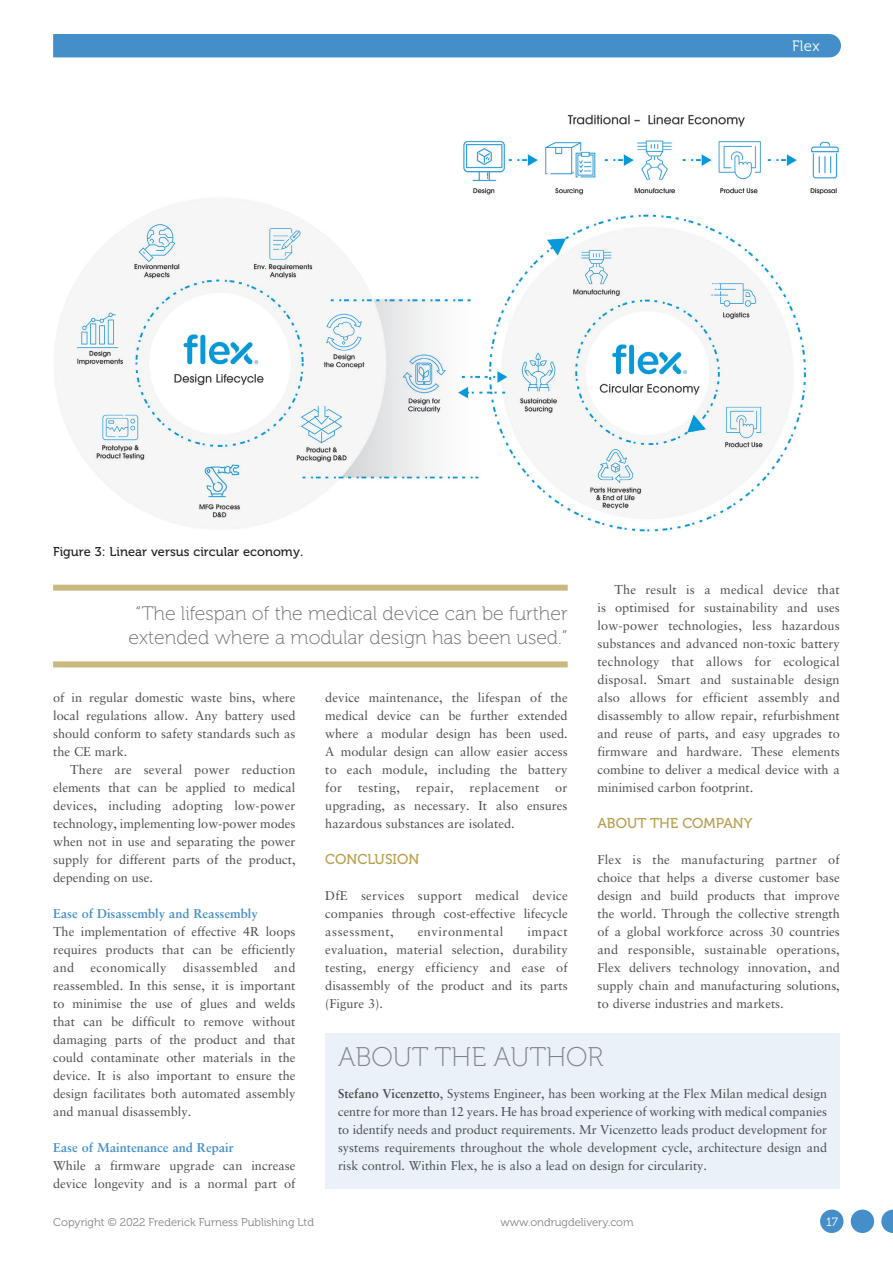
<style>
.page{position:relative;width:893px;height:1263px;background:#fff}
.page>*{position:absolute;margin:0;border:0;box-sizing:border-box;transform-origin:0 0}
.MF_Boxed_text_title{font:27px "Museo 100";color:#808285}
.MF_pullquote{font:19.5px/24px "Museo 100";color:#6c6d70;text-align:center}
.t1{font:15px "Museo 300";color:#fff}
.MF_Xhead{font:14.25px "Museo 500";color:#b6a04f}
.MF_body_no_indent{font:12.75px/18px "Sabon LT Std";color:#4b4c4d;text-align:justify}
.MF_body{font:12.75px/18px "Sabon LT Std";color:#4b4c4d;text-align:justify}
.MF_subhead{font:700 12.75px "Sabon LT Std";color:#448fc9}
.MF_Captions{font:12.75px "Museo 500";letter-spacing:.005em;color:#231f20}
.MF_body_no_indent-2{font:12.75px "Sabon LT Std";letter-spacing:.025em;color:#4b4c4d}
.MF_body_no_indent-3{font:12.75px "Sabon LT Std";letter-spacing:.04em;color:#4b4c4d}
.t2{font:12px "Museo 300";color:#fff}
.t3{font:11.25px "Museo 300";color:#808285}
.s1{font-weight:700}
</style>
<div class="page">
<div style="left:53px;top:34px;width:788px;height:23px;background:#448fc9"></div>
<div style="left:325px;top:1033px;width:515px;height:155px;background:#eaf1f9"></div>
<div style="left:53px;top:585px;width:515px;height:6px;background:#cab87e"></div>
<div style="left:53px;top:661px;width:515px;height:6px;background:#cab87e"></div>
<img style="left:54px;top:114px;width:785px;height:418px">
<svg style="left:881px;top:1209px;width:12px;height:24px"></svg>
<div style="left:851px;top:1209px;width:23px;height:24px;background:#448fc9;border-radius:50%"></div>
<div style="left:820px;top:1209px;width:23px;height:24px;background:#448fc9;border-radius:50%"></div>
<p class="MF_Captions" style="left:53px;top:545px;width:251px">Figure 3: Linear versus circular economy.</p>
<p class="t1" style="left:792px;top:37px;width:29px">Flex</p>
<p class="MF_body" style="left:597px;top:580px;width:244px;text-indent:17px">The result is a medical device that is optimised for sustainability and uses low-power technologies, less hazardous substances and advanced non-toxic battery technology that allows for ecological disposal. Smart and sustainable design also allows for efficient assembly and disassembly to allow repair, refurbishment and reuse of parts, and easy upgrades to firmware and hardware. These elements combine to deliver a medical device with a minimised carbon footprint.</p>
<p class="MF_Xhead" style="left:597px;top:815px;width:156px">ABOUT THE COMPANY</p>
<p class="MF_body_no_indent" style="left:597px;top:850px;width:244px">Flex is the manufacturing partner of choice that helps a diverse customer base design and build products that improve the world. Through the collective strength of a global workforce across 30 countries and responsible, sustainable operations, Flex delivers technology innovation, and supply chain and manufacturing solutions, to diverse industries and markets.</p>
<p class="MF_pullquote" style="left:129px;top:602px;width:441px">“The lifespan of the medical device can be further extended where a modular design has been used.”</p>
<p class="MF_body_no_indent" style="left:53px;top:688px;width:244px">of in regular domestic waste bins, where local regulations allow. Any battery used should conform to safety standards such as the CE mark.</p>
<p class="MF_body" style="left:53px;top:760px;width:244px;text-indent:17px">There are several power reduction elements that can be applied to medical devices, including adopting low-power technology, implementing low-power modes when not in use and separating the power supply for different parts of the product, depending on use.</p>
<p class="MF_subhead" style="left:53px;top:906px;width:206px">Ease of Disassembly and Reassembly</p>
<p class="MF_body_no_indent" style="left:53px;top:922px;width:244px">The implementation of effective 4R loops requires products that can be efficiently and</p>
<p class="MF_body_no_indent" style="left:325px;top:688px;width:244px">device maintenance, the lifespan of the medical device can be further extended where a modular design has been used.<br>A modular design can allow easier access to each module, including the battery for testing, repair, replacement or upgrading, as necessary. It also ensures hazardous substances are isolated.</p>
<p class="MF_Xhead" style="left:325px;top:851px;width:96px">CONCLUSION</p>
<p class="MF_body_no_indent" style="left:325px;top:886px;width:244px">DfE services support medical device companies through cost-effective lifecycle assessment,</p>
<p class="MF_body_no_indent-3" style="left:418px;top:924px;width:87px">environmental</p>
<p class="MF_body_no_indent" style="left:325px;top:922px;width:244px;text-indent:202px">impact evaluation, material selection, durability testing, energy efficiency and ease of disassembly of the product and its parts (Figure 3).</p>
<p class="MF_body_no_indent" style="left:53px;top:958px;width:244px;text-indent:221px">and reassembled. In this sense, it is important to minimise the use of glues and welds that can be difficult to remove without damaging parts of the product and that could contaminate other materials in the device. It is also important to ensure the design facilitates both automated assembly and manual disassembly.</p>
<p class="MF_subhead" style="left:53px;top:1140px;width:182px">Ease of Maintenance and Repair</p>
<p class="MF_body_no_indent" style="left:53px;top:1156px;width:244px">While a firmware upgrade can increase device longevity and is a normal part of</p>
<p class="MF_body_no_indent-2" style="left:91px;top:960px;width:77px">economically</p>
<p class="MF_body_no_indent-2" style="left:183px;top:960px;width:77px">disassembled</p>
<p class="MF_Boxed_text_title" style="left:338px;top:1043px;width:267px">ABOUT THE AUTHOR</p>
<p class="MF_body_no_indent" style="left:338px;top:1084px;width:490px"><span class="s1">Stefano Vicenzetto</span>, Systems Engineer, has been working at the Flex Milan medical design centre for more than 12 years. He has broad experience of working with medical companies to identify needs and product requirements. Mr Vicenzetto leads product development for systems requirements throughout the whole development cycle, architecture design and risk control. Within Flex, he is also a lead on design for circularity.</p>
<p class="t3" style="left:53px;top:1216px;width:262px">Copyright © 2022 Frederick Furness Publishing Ltd</p>
<p class="t3" style="left:500px;top:1216px;width:135px">www.ondrugdelivery.com</p>
<p class="t2" style="left:826px;top:1215px;width:13px">17</p>
</div>
